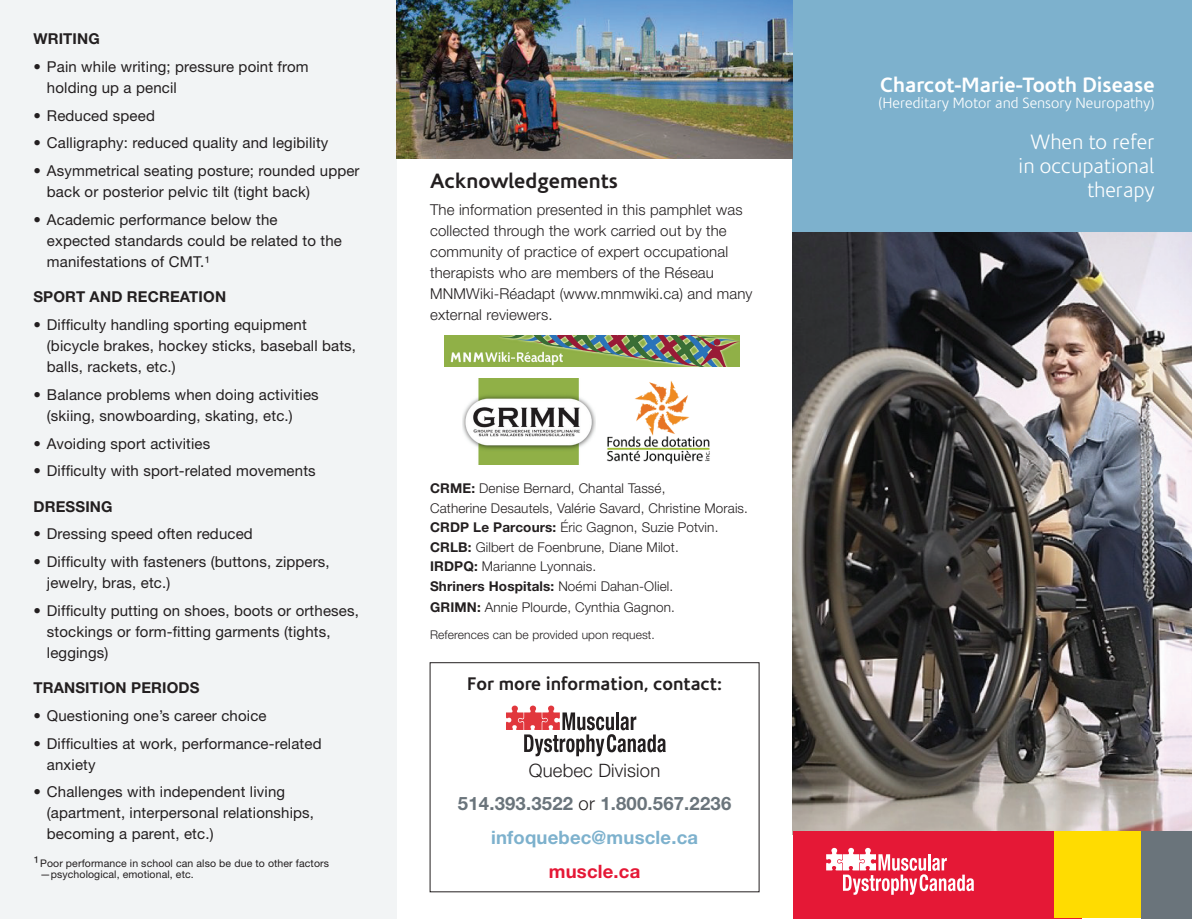
<style>
.page{position:relative;width:1192px;height:919px;background:#fff}
.page>*{position:absolute;margin:0;border:0;box-sizing:border-box;transform-origin:0 0}
.t1{font:300 21px/24px "Corisande";color:#fff;text-align:right}
.t2{font:700 21px "Corisande";color:#fff}
.t3{font:700 21px "Corisande";color:#231f20}
.t4{font:700 18.45px/33.6px "Helvetica Neue LT Pro";letter-spacing:.01em;color:#6a747b;text-align:center}
.t5{font:700 18.45px "Corisande";color:#231f20}
.t6{font:700 18.45px "Helvetica Neue LT Pro";letter-spacing:.01em;color:#e51836}
.t7{font:15px/21px "Helvetica Neue LT Pro";letter-spacing:.01em;color:#231f20}
.t8{font:300 15px/21px "Helvetica Neue LT Pro";letter-spacing:.01em;color:#231f20}
.t9{font:700 15px "Helvetica Neue LT Pro";letter-spacing:.01em;color:#231f20}
.t10{font:300 15px "Corisande";color:#fff}
.t11{font:300 13.5px/19.5px "Helvetica Neue LT Pro";letter-spacing:.01em;color:#231f20}
.t12{font:300 12px "Helvetica Neue LT Pro";letter-spacing:.01em;color:#231f20}
.t13{font:10.5px/10.5px "Helvetica Neue LT Pro";letter-spacing:.01em;color:#231f20}
.s1{font-size:15px}
.s2{font-weight:700}
.s3{font-weight:300;color:#231f20}
.s4{color:#7db1cd}
</style>
<div class="page">
<img style="left:792px;top:232px;width:399px;height:599px">
<div style="left:792px;top:831px;width:289px;height:88px;background:#e51836"></div>
<div style="left:792px;top:0;width:399px;height:232px;background:#7db1cd"></div>
<svg style="left:826px;top:847px;width:147px;height:47px"></svg>
<div style="left:1140px;top:831px;width:51px;height:88px;background:#6a747b"></div>
<div style="left:1053px;top:831px;width:87px;height:87px;background:#ffdc01"></div>
<div style="left:0;top:0;width:396px;height:919px;background:#f2f4f5"></div>
<svg style="left:506px;top:705px;width:159px;height:51px"></svg>
<img style="left:396px;top:0;width:396px;height:158px">
<img style="left:607px;top:380px;width:103px;height:84px">
<img style="left:462px;top:378px;width:133px;height:86px">
<img style="left:444px;top:336px;width:295px;height:31px">
<p class="t9" style="left:33px;top:29px;width:68px">WRITING</p>
<p class="t7" style="left:47px;top:56px;width:263px;text-indent:-14px">• Pain while writing; pressure point from holding up a pencil</p>
<p class="t7" style="left:33px;top:104px;width:123px">• Reduced speed</p>
<p class="t7" style="left:33px;top:132px;width:296px">• Calligraphy: reduced quality and legibility</p>
<p class="t7" style="left:47px;top:160px;width:314px;text-indent:-14px">• Asymmetrical seating posture; rounded upper back or posterior pelvic tilt (tight back)</p>
<p class="t7" style="left:47px;top:209px;width:296px;text-indent:-14px">• Academic performance below the expected standards could be related to the manifestations of CMT.¹</p>
<p class="t9" style="left:33px;top:287px;width:194px">SPORT AND RECREATION</p>
<p class="t7" style="left:47px;top:314px;width:311px;text-indent:-14px">• Difficulty handling sporting equipment (bicycle brakes, hockey sticks, baseball bats, balls, rackets, etc.)</p>
<p class="t7" style="left:47px;top:383px;width:273px;text-indent:-14px">• Balance problems when doing activities (skiing, snowboarding, skating, etc.)</p>
<p class="t7" style="left:33px;top:432px;width:178px">• Avoiding sport activities</p>
<p class="t7" style="left:33px;top:460px;width:284px">• Difficulty with sport-related movements</p>
<p class="t9" style="left:33px;top:497px;width:81px">DRESSING</p>
<p class="t7" style="left:33px;top:523px;width:221px">• Dressing speed often reduced</p>
<p class="t7" style="left:47px;top:551px;width:284px;text-indent:-14px">• Difficulty with fasteners (buttons, zippers, jewelry, bras, etc.)</p>
<p class="t7" style="left:47px;top:599px;width:313px;text-indent:-14px">• Difficulty putting on shoes, boots or ortheses, stockings or form-fitting garments (tights, leggings)</p>
<p class="t9" style="left:33px;top:678px;width:168px">TRANSITION PERIODS</p>
<p class="t7" style="left:33px;top:704px;width:235px">• Questioning one’s career choice</p>
<p class="t7" style="left:47px;top:732px;width:276px;text-indent:-14px">• Difficulties at work, performance-related anxiety</p>
<p class="t7" style="left:47px;top:781px;width:269px;text-indent:-14px">• Challenges with independent living (apartment, interpersonal relationships, becoming a parent, etc.)</p>
<p class="t13" style="left:40px;top:858px;width:290px;text-indent:-7px"><span class="s1">¹</span> Poor performance in school can also be due to other factors —psychological, emotional, etc.</p>
<h1 class="t3" style="left:430px;top:168px;width:189px">Acknowledgements</h1>
<p class="t8" style="left:430px;top:199px;width:324px">The information presented in this pamphlet was collected through the work carried out by the community of practice of expert occupational therapists who are members of the Réseau MNMWiki-Réadapt (www.mnmwiki.ca) and many external reviewers.</p>
<p class="t11" style="left:430px;top:478px;width:319px"><span class="s2">CRME:</span> Denise Bernard, Chantal Tassé,<br>Catherine Desautels, Valérie Savard, Christine Morais.<br><span class="s2">CRDP Le Parcours:</span> Éric Gagnon, Suzie Potvin.<br><span class="s2">CRLB:</span> Gilbert de Foenbrune, Diane Milot.<br><span class="s2">IRDPQ:</span> Marianne Lyonnais.<br><span class="s2">Shriners Hospitals:</span> Noémi Dahan-Oliel.</p>
<p class="t11" style="left:430px;top:596px;width:246px"><span class="s2">GRIMN:</span> Annie Plourde, Cynthia Gagnon.</p>
<p class="t12" style="left:430px;top:627px;width:226px">References can be provided upon request.</p>
<p class="t5" style="left:467px;top:673px;width:256px">For more information, contact:</p>
<p class="t4" style="left:458px;top:752px;width:275px"><span class="s3">Quebec Division<br></span>514.393.3522 <span class="s3">or</span> 1.800.567.2236 <span class="s4">infoquebec@muscle.ca</span></p>
<p class="t6" style="left:549px;top:859px;width:93px">muscle.ca</p>
<h1 class="t2" style="left:880px;top:73px;width:276px">Charcot-Marie-Tooth Disease</h1>
<p class="t10" style="left:878px;top:95px;width:278px">(Hereditary Motor and Sensory Neuropathy)</p>
<h1 class="t1" style="left:1018px;top:130px;width:138px">When to refer in occupational therapy</h1>
</div>
